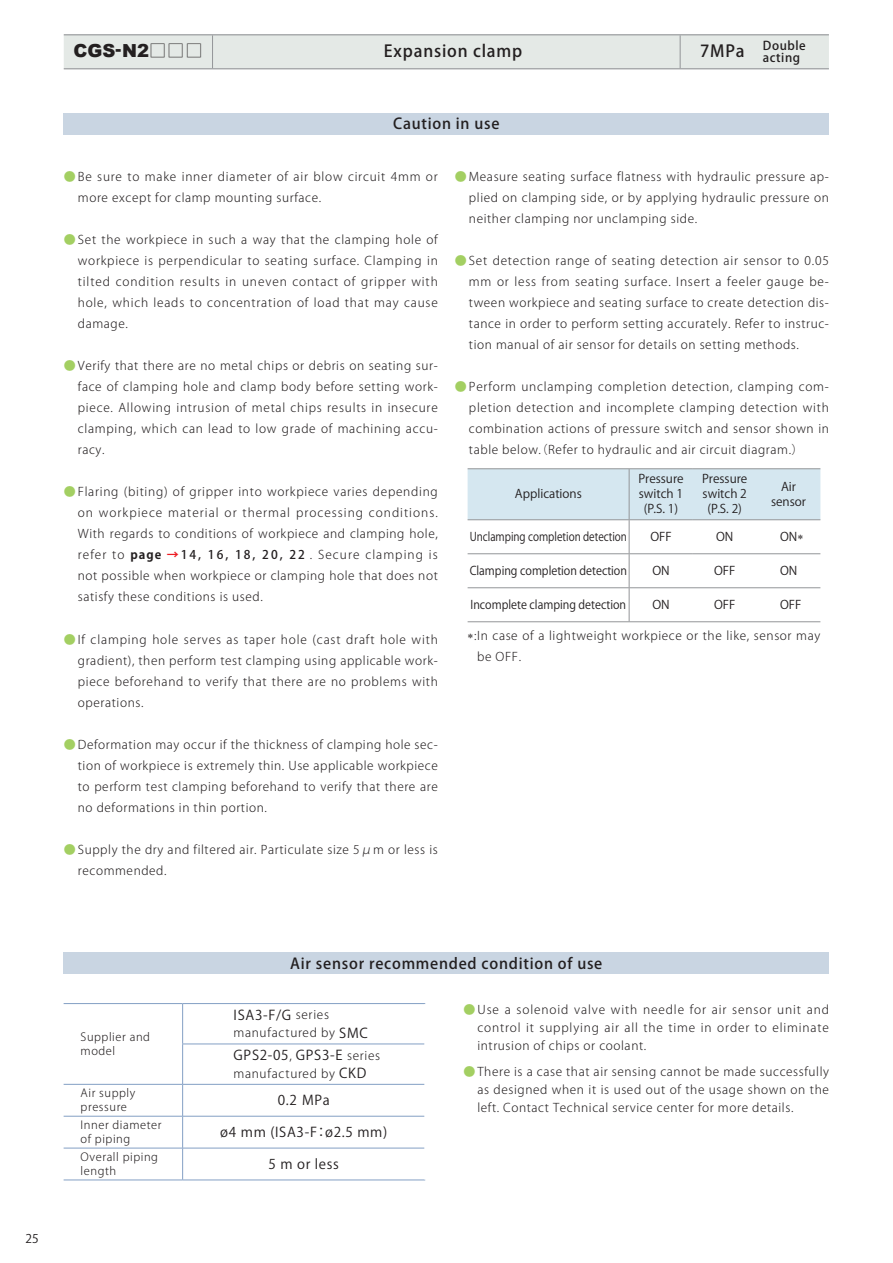
<style>
.page{position:relative;width:893px;height:1263px;background:#fff}
.page>*{position:absolute;margin:0;border:0;box-sizing:border-box;transform-origin:0 0}
.t1{font:900 18px "Arial";color:#231f20}
.t2{font:16.5px "Koz Go Pro Medium 90 msp RKSJ H";letter-spacing:.05em;color:#231f20}
.t3{font:15px "Koz Go Pro Medium 90 msp RKSJ H";letter-spacing:.05em;color:#231f20}
.t4{font:13.5px "Koz Go Pro Regular 90 msp RKSJ H";letter-spacing:.05em;color:#231f20}
.t5{font:12px/21px "Koz Go Pro Light 90 msp RKSJ H";letter-spacing:.05em;color:#231f20;text-align:justify}
.t6{font:12px/15px "Koz Go Pro Regular 90 msp RKSJ H";color:#231f20;text-align:center}
.t7{font:12px "Koz Go Pro Regular 90 msp RKSJ H";color:#231f20;scale:.92 1}
.t8{font:12px "Koz Go Pro Regular 90 msp RKSJ H";color:#231f20;scale:.85 1}
.t9{font:12px/12px "Koz Go Pro Medium 90 msp RKSJ H";letter-spacing:.05em;color:#231f20}
.t10{font:11.25px/13.5px "Koz Go Pro Light 90 msp RKSJ H";letter-spacing:.05em;color:#231f20}
.s1{font-size:17.25px}
.s2{font-family:"Koz Go Pro Extra Light 90 msp RKSJ H";font-weight:400;font-size:17.25px}
.s3{font-family:"Koz Go Pro Regular 90 msp RKSJ H";color:#a3cf62}
.s4{font-family:"Koz Go Pro Bold 90 msp RKSJ H"}
.s5{font-family:"Koz Go Pro Bold 90 msp RKSJ H";color:#ed1c24}
.s6{font-family:"Koz Go Pro Medium 90 msp RKSJ H"}
.s7{font-family:"Koz Go Pro Light 90 msp RKSJ H";font-size:12px}
.s8{font-family:"Koz Go Pro Regular 90 msp RKSJ H";font-size:13.5px}
</style>
<div class="page">
<div style="left:64px;top:35px;width:765px;height:33px;background:#e4e9e6"></div>
<hr style="left:212px;top:35px;width:1px;height:33px;background:#939598">
<hr style="left:680px;top:35px;width:1px;height:33px;background:#939598">
<hr style="left:64px;top:34px;width:765px;height:1px;background:#939598">
<hr style="left:64px;top:68px;width:765px;height:1px;background:#939598">
<div style="left:64px;top:113px;width:765px;height:21px;background:#c9d5e2"></div>
<div style="left:468px;top:469px;width:352px;height:50px;background:#d5e7f0"></div>
<hr style="left:468px;top:468px;width:225px;height:1px;background:#939598">
<hr style="left:629px;top:469px;width:1px;height:50px;background:#939598">
<hr style="left:468px;top:519px;width:225px;height:1px;background:#939598">
<hr style="left:629px;top:520px;width:1px;height:33px;background:#939598">
<hr style="left:693px;top:519px;width:127px;height:1px;background:#939598">
<hr style="left:629px;top:588px;width:1px;height:33px;background:#939598">
<hr style="left:468px;top:621px;width:352px;height:1px;background:#939598">
<hr style="left:693px;top:468px;width:127px;height:1px;background:#939598">
<hr style="left:468px;top:553px;width:225px;height:1px;background:#939598">
<hr style="left:629px;top:554px;width:1px;height:33px;background:#939598">
<hr style="left:468px;top:587px;width:352px;height:1px;background:#939598">
<hr style="left:693px;top:553px;width:127px;height:1px;background:#939598">
<svg style="left:183px;top:1004px;width:242px;height:176px"></svg>
<hr style="left:64px;top:1003px;width:119px;height:1px;background:#839fc4">
<hr style="left:182px;top:1004px;width:1px;height:40px;background:#839fc4">
<hr style="left:182px;top:1044px;width:1px;height:40px;background:#839fc4">
<hr style="left:64px;top:1084px;width:119px;height:1px;background:#839fc4">
<hr style="left:182px;top:1085px;width:1px;height:31px;background:#839fc4">
<hr style="left:64px;top:1116px;width:119px;height:1px;background:#839fc4">
<hr style="left:182px;top:1117px;width:1px;height:31px;background:#839fc4">
<hr style="left:64px;top:1148px;width:119px;height:1px;background:#839fc4">
<hr style="left:182px;top:1148px;width:1px;height:32px;background:#839fc4">
<hr style="left:64px;top:1180px;width:119px;height:1px;background:#839fc4">
<hr style="left:182px;top:1044px;width:243px;height:1px;background:#839fc4">
<hr style="left:183px;top:1084px;width:242px;height:1px;background:#839fc4">
<hr style="left:183px;top:1116px;width:242px;height:1px;background:#839fc4">
<hr style="left:183px;top:1148px;width:242px;height:1px;background:#839fc4">
<hr style="left:183px;top:1003px;width:242px;height:1px;background:#839fc4">
<hr style="left:183px;top:1180px;width:242px;height:1px;background:#839fc4">
<div style="left:64px;top:952px;width:765px;height:22px;background:#c9d5e2"></div>
<h1 class="t1" style="left:74px;top:37px;width:131px">CGS<span class="s1">-</span>N2<span class="s2">□□□</span></h1>
<h2 class="t2" style="left:384px;top:45px;width:140px">Expansion clamp</h2>
<h2 class="t2" style="left:700px;top:45px;width:63px">7MPa　</h2>
<p class="t9" style="left:763px;top:41px;width:45px">Double acting</p>
<p class="t3" style="left:393px;top:118px;width:108px">Caution in use</p>
<p class="t5" style="left:78px;top:167px;width:361px;text-indent:-14px"><span class="s3">●</span> Be sure to make inner diameter of air blow circuit 4mm or more except for clamp mounting surface.</p>
<p class="t5" style="left:78px;top:231px;width:361px;text-indent:-14px"><span class="s3">●</span> Set the workpiece in such a way that the clamping hole of workpiece is perpendicular to seating surface. Clamping in tilted condition results in uneven contact of gripper with hole, which leads to concentration of load that may cause damage.</p>
<p class="t5" style="left:78px;top:357px;width:361px;text-indent:-14px"><span class="s3">●</span> Verify that there are no metal chips or debris on seating sur&shy;face of clamping hole and clamp body before setting work&shy;piece. Allowing intrusion of metal chips results in insecure clamping, which can lead to low grade of machining accu&shy;racy.</p>
<p class="t5" style="left:78px;top:483px;width:361px;text-indent:-14px"><span class="s3">●</span> Flaring (biting) of gripper into workpiece varies depending on workpiece material or thermal processing conditions.<br>With regards to conditions of workpiece and clamping hole, refer to <span class="s4">page</span> <span class="s5">→</span><span class="s6">14, 16, 18, 20, 22</span> . Secure clamping is not possible when workpiece or clamping hole that does not satisfy these conditions is used.</p>
<p class="t5" style="left:78px;top:630px;width:361px;text-indent:-14px"><span class="s3">●</span> If clamping hole serves as taper hole (cast draft hole with gradient), then perform test clamping using applicable work&shy;piece beforehand to verify that there are no problems with operations.</p>
<p class="t5" style="left:78px;top:735px;width:361px;text-indent:-14px"><span class="s3">●</span> Deformation may occur if the thickness of clamping hole sec&shy;tion of workpiece is extremely thin. Use applicable workpiece to perform test clamping beforehand to verify that there are no deformations in thin portion.</p>
<p class="t5" style="left:78px;top:841px;width:361px;text-indent:-14px"><span class="s3">●</span> Supply the dry and filtered air. Particulate size 5μm or less is recommended.</p>
<p class="t5" style="left:469px;top:167px;width:362px;text-indent:-14px"><span class="s3">●</span> Measure seating surface flatness with hydraulic pressure ap&shy;plied on clamping side, or by applying hydraulic pressure on neither clamping nor unclamping side.</p>
<p class="t5" style="left:469px;top:252px;width:362px;text-indent:-14px"><span class="s3">●</span> Set detection range of seating detection air sensor to 0.05 mm or less from seating surface. Insert a feeler gauge be&shy;tween workpiece and seating surface to create detection dis&shy;tance in order to perform setting accurately. Refer to instruc&shy;tion manual of air sensor for details on setting methods.</p>
<p class="t5" style="left:469px;top:378px;width:361px;text-indent:-14px"><span class="s3">●</span> Perform unclamping completion detection, clamping com&shy;pletion detection and incomplete clamping detection with combination actions of pressure switch and sensor shown in table below.（Refer to hydraulic and air circuit diagram.）</p>
<p class="t6" style="left:515px;top:488px;width:69px">Applications</p>
<p class="t6" style="left:638px;top:473px;width:47px">Pressure switch 1 (P.S. 1)</p>
<p class="t6" style="left:702px;top:473px;width:47px">Pressure switch 2 (P.S. 2)</p>
<p class="t6" style="left:771px;top:480px;width:37px">Air sensor</p>
<p class="t8" style="left:470px;top:532px;width:187px">Unclamping completion detection</p>
<p class="t6" style="left:650px;top:530px;width:23px">OFF</p>
<p class="t6" style="left:716px;top:530px;width:19px">ON</p>
<p class="t6" style="left:780px;top:530px;width:19px">ON</p>
<p class="t7" style="left:470px;top:566px;width:172px">Clamping completion detection</p>
<p class="t6" style="left:652px;top:564px;width:19px">ON</p>
<p class="t6" style="left:714px;top:564px;width:23px">OFF</p>
<p class="t6" style="left:780px;top:564px;width:19px">ON</p>
<p class="t7" style="left:470px;top:600px;width:171px">Incomplete clamping detection</p>
<p class="t6" style="left:652px;top:598px;width:19px">ON</p>
<p class="t6" style="left:714px;top:598px;width:23px">OFF</p>
<p class="t6" style="left:780px;top:598px;width:23px">OFF</p>
<p class="t5" style="left:474px;top:627px;width:348px">: In case of a lightweight workpiece or the like, sensor may be OFF.</p>
<p class="t6" style="left:26px;top:1233px;width:15px">25</p>
<p class="t3" style="left:290px;top:957px;width:314px">Air sensor recommended condition of use</p>
<p class="t10" style="left:81px;top:1032px;width:71px">Supplier and model</p>
<p class="t4" style="left:234px;top:1010px;width:97px">ISA3-F/G <span class="s7">series</span></p>
<p class="t5" style="left:234px;top:1024px;width:136px">manufactured by <span class="s8">SMC</span></p>
<p class="t4" style="left:234px;top:1050px;width:148px">GPS2-05<span class="s7">,</span> GPS3-E <span class="s7">series</span></p>
<p class="t5" style="left:234px;top:1064px;width:134px">manufactured by <span class="s8">CKD</span></p>
<p class="t10" style="left:81px;top:1088px;width:56px">Air supply pressure</p>
<p class="t4" style="left:278px;top:1095px;width:54px">0.2 MPa</p>
<p class="t10" style="left:81px;top:1120px;width:82px">Inner diameter of piping</p>
<p class="t4" style="left:220px;top:1127px;width:169px">ø4 mm (ISA3-F：ø2.5 mm)</p>
<p class="t10" style="left:81px;top:1152px;width:79px">Overall piping length</p>
<p class="t4" style="left:268px;top:1159px;width:72px">5 m or less</p>
<p class="t5" style="left:477px;top:1002px;width:353px;line-height:18px;text-indent:-14px"><span class="s3">●</span> Use a solenoid valve with needle for air sensor unit and control it supplying air all the time in order to eliminate intrusion of chips or coolant.</p>
<p class="t5" style="left:477px;top:1064px;width:353px;line-height:18px;text-indent:-14px"><span class="s3">●</span> There is a case that air sensing cannot be made successfully as designed when it is used out of the usage shown on the left. Contact Technical service center for more details.</p>
</div>
